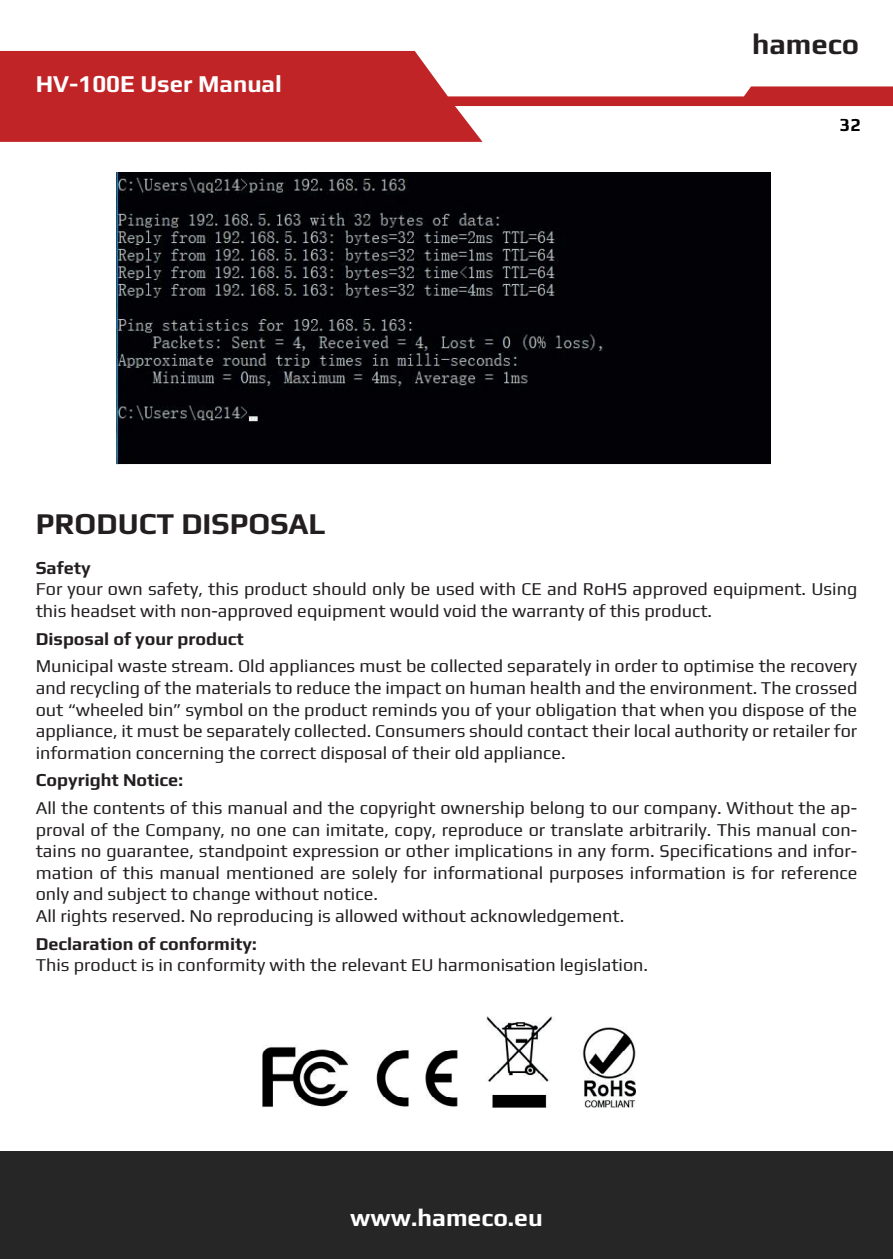
<style>
.page{position:relative;width:893px;height:1259px;background:#fff}
.page>*{position:absolute;margin:0;border:0;box-sizing:border-box;transform-origin:0 0}
.t1{font:700 30px "Play";color:#231f20}
.t2{font:700 29.1px "Play";color:#231f20}
.t3{font:700 24.6px "Play";color:#fff}
.t4{font:700 24px "Play";color:#fff}
.t5{font:18px/21.6px "Play";color:#231f20}
.t6{font:700 18px "Play";color:#231f20}
.t7{font:700 18px "Play";color:#000}
</style>
<div class="page">
<svg style="left:0;top:51px;width:893px;height:91px;fill:#c12427"></svg>
<div style="left:0;top:1151px;width:893px;height:108px;background:#262626"></div>
<img style="left:116px;top:172px;width:654px;height:292px">
<img style="left:262px;top:1016px;width:373px;height:91px">
<h3 class="t4" style="left:36px;top:66px;width:248px">HV-100E User Manual</h3>
<h2 class="t2" style="left:752px;top:24px;width:109px">hameco</h2>
<p class="t7" style="left:840px;top:112px;width:22px">32</p>
<h1 class="t1" style="left:36px;top:503px;width:292px">PRODUCT DISPOSAL</h1>
<p class="t6" style="left:36px;top:555px;width:57px">Safety</p>
<p class="t5" style="left:36px;top:577px;width:823px">For your own safety, this product should only be used with CE and RoHS approved equipment. Using this headset with non-approved equipment would void the warranty of this product.</p>
<p class="t6" style="left:36px;top:626px;width:210px">Disposal of your product</p>
<p class="t5" style="left:36px;top:654px;width:823px;text-align:justify">Municipal waste stream. Old appliances must be collected separately in order to optimise the recovery and recycling of the materials to reduce the impact on human health and the environment. The crossed out “wheeled bin” symbol on the product reminds you of your obligation that when you dispose of the appliance, it must be separately collected. Consumers should contact their local authority or retailer for information concerning the correct disposal of their old appliance.</p>
<p class="t6" style="left:36px;top:767px;width:149px">Copyright Notice:</p>
<p class="t5" style="left:36px;top:796px;width:823px">All the contents of this manual and the copyright ownership belong to our company. Without the ap&shy;proval of the Company, no one can imitate, copy, reproduce or translate arbitrarily. This manual con&shy;tains no guarantee, standpoint expression or other implications in any form. Specifications and infor&shy;mation of this manual mentioned are solely for informational purposes information is for reference only and subject to change without notice.<br>All rights reserved. No reproducing is allowed without acknowledgement.</p>
<p class="t6" style="left:36px;top:930px;width:222px">Declaration of conformity:</p>
<p class="t5" style="left:36px;top:953px;width:614px">This product is in conformity with the relevant EU harmonisation legislation.</p>
<h3 class="t3" style="left:350px;top:1200px;width:194px">www.hameco.eu</h3>
</div>
